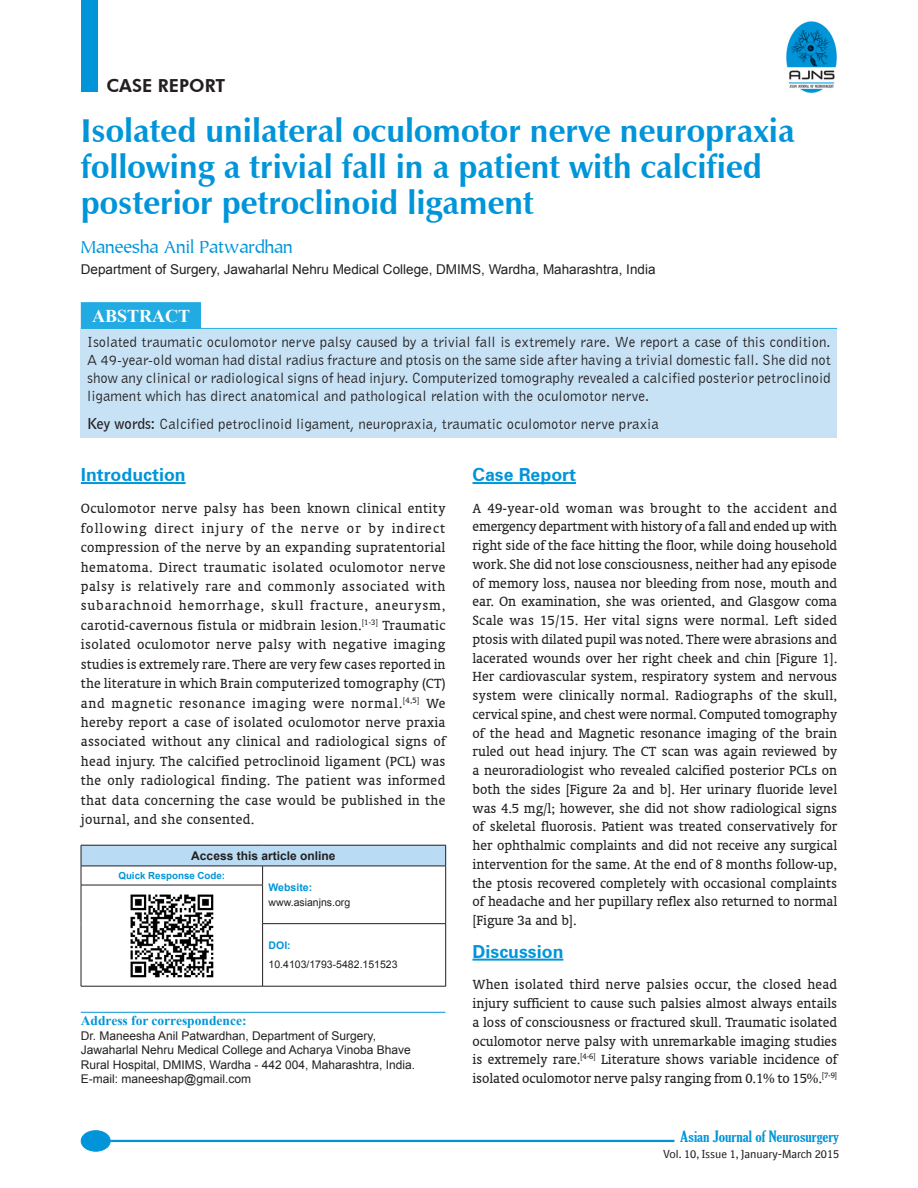
<style>
.page{position:relative;width:918px;height:1188px;background:#fff}
.page>*{position:absolute;margin:0;border:0;box-sizing:border-box;transform-origin:0 0}
.AT{font:700 33px/36px "Zapf Humanist 601 BT";color:#0095d9}
.t1{font:700 18px "Zurich BT";color:#0095d9}
.AH{font:800 18px "Futura BT";color:#231f20}
.ABSH{font:700 18px "Times New Roman";color:#fff}
.AU{font:16.5px "Tiplo";color:#0095d9}
.TX{font:15px/18.8px "Oranda BT";color:#231f20;text-align:justify}
.ABS{font:15px/18px "Bell Gothic BT";color:#231f20;text-align:justify}
.KWD{font:15px "Bell Gothic BT";color:#231f20}
.t2{font:extra-condensed 15px "Gloucester";color:#0095d9;scale:1.25 1}
.AFF{font:13.5px "Arial";color:#231f20}
.ADD{font:700 13.5px "Times New Roman";color:#0095d9}
.ADD-2{font:12px/14.4px "Arial";color:#231f20}
.AAO{font:700 12px "Arial";color:#231f20}
.t3{font:11.25px "BI Sans";letter-spacing:-.005em;color:#231f20}
.WEBSITE{font:10.5px "Arial";color:#231f20}
.WEB_ID{font:10.5px "Arial";color:#231f20}
.WEBSITE-2{font:700 10.5px "Arial";color:#0095d9}
.QRC{font:700 9.75px "Arial";color:#0095d9}
.s1{font-weight:700}
</style>
<div class="page">
<hr style="left:111px;top:1140px;width:563px;height:2px;background:#0095d9">
<div style="left:81px;top:1131px;width:29px;height:20px;background:#0095d9;border-radius:50%"></div>
<div style="left:81px;top:1130px;width:30px;height:22px;border:1px solid #0095d9;border-radius:50%"></div>
<img style="left:786px;top:21px;width:51px;height:72px">
<hr style="left:472px;top:482px;width:104px;height:2px;background:#0095d9">
<hr style="left:472px;top:959px;width:91px;height:2px;background:#0095d9">
<hr style="left:81px;top:482px;width:105px;height:2px;background:#0095d9">
<hr style="left:81px;top:1012px;width:365px;height:1px;background:#0095d9">
<div style="left:81px;top:0;width:17px;height:92px;background:#0095d9"></div>
<div style="left:81px;top:329px;width:756px;height:109px;background:#c7e2f5"></div>
<div style="left:81px;top:302px;width:120px;height:27px;background:#22abe2"></div>
<hr style="left:81px;top:328px;width:756px;height:1px;background:#22abe2">
<div style="left:81px;top:845px;width:365px;height:21px;background:#b9dbf3"></div>
<hr style="left:81px;top:986px;width:182px;height:1px;background:#231f20">
<hr style="left:81px;top:845px;width:182px;height:1px;background:#231f20">
<hr style="left:263px;top:845px;width:183px;height:1px;background:#231f20">
<hr style="left:81px;top:866px;width:182px;height:1px;background:#231f20">
<svg style="left:81px;top:845px;width:1px;height:40px"></svg>
<hr style="left:263px;top:866px;width:183px;height:1px;background:#231f20">
<svg style="left:445px;top:845px;width:1px;height:40px"></svg>
<hr style="left:445px;top:885px;width:1px;height:38px;background:#231f20">
<hr style="left:81px;top:885px;width:182px;height:1px;background:#231f20">
<hr style="left:81px;top:885px;width:1px;height:39px;background:#231f20">
<hr style="left:81px;top:924px;width:1px;height:62px;background:#231f20">
<hr style="left:262px;top:923px;width:184px;height:1px;background:#231f20">
<hr style="left:445px;top:924px;width:1px;height:62px;background:#231f20">
<hr style="left:263px;top:986px;width:183px;height:1px;background:#231f20">
<svg style="left:262px;top:866px;width:1px;height:19px"></svg>
<hr style="left:262px;top:885px;width:1px;height:38px;background:#231f20">
<hr style="left:262px;top:924px;width:1px;height:62px;background:#231f20">
<img style="left:130px;top:894px;width:84px;height:84px">
<p class="AH" style="left:106px;top:75px;width:120px">CASE REPORT</p>
<p class="AT" style="left:81px;top:113px;width:715px">Isolated unilateral oculomotor nerve neuropraxia following a trivial fall in a patient with calcified posterior petroclinoid ligament</p>
<p class="AU" style="left:81px;top:239px;width:213px">Maneesha Anil Patwardhan</p>
<p class="AFF" style="left:81px;top:260px;width:576px">Department of Surgery, Jawaharlal Nehru Medical College, DMIMS, Wardha, Maharashtra, India</p>
<p class="ABSH" style="left:92px;top:303px;width:100px">ABSTRACT</p>
<p class="ABS" style="left:87px;top:332px;width:745px">Isolated traumatic oculomotor nerve palsy caused by a trivial fall is extremely rare. We report a case of this condition.<br>A 49‑year‑old woman had distal radius fracture and ptosis on the same side after having a trivial domestic fall. She did not show any clinical or radiological signs of head injury. Computerized tomography revealed a calcified posterior petroclinoid ligament which has direct anatomical and pathological relation with the oculomotor nerve.</p>
<p class="KWD" style="left:87px;top:415px;width:573px"><span class="s1">Key words:</span> Calcified petroclinoid ligament, neuropraxia, traumatic oculomotor nerve praxia</p>
<h1 class="t1" style="left:81px;top:464px;width:106px">Introduction</h1>
<p class="TX" style="left:81px;top:499px;width:366px;line-height:19.4px">Oculomotor nerve palsy has been known clinical entity following direct injury of the nerve or by indirect compression of the nerve by an expanding supratentorial hematoma. Direct traumatic isolated oculomotor nerve palsy is relatively rare and commonly associated with subarachnoid hemorrhage, skull fracture, aneurysm, carotid‑cavernous fistula or midbrain lesion.<sup>[1‑3]</sup> Traumatic isolated oculomotor nerve palsy with negative imaging studies is extremely rare. There are very few cases reported in the literature in which Brain computerized tomography (CT) and magnetic resonance imaging were normal.<sup>[4,5]</sup> We hereby report a case of isolated oculomotor nerve praxia associated without any clinical and radiological signs of head injury. The calcified petroclinoid ligament (PCL) was the only radiological finding. The patient was informed that data concerning the case would be published in the journal, and she consented.</p>
<p class="AAO" style="left:191px;top:848px;width:146px">Access this article online</p>
<p class="QRC" style="left:118px;top:869px;width:108px">Quick Response Code:</p>
<p class="WEBSITE-2" style="left:269px;top:880px;width:45px">Website:</p>
<p class="WEB_ID" style="left:269px;top:896px;width:83px">www.asianjns.org</p>
<p class="WEBSITE-2" style="left:269px;top:939px;width:24px">DOI:</p>
<p class="WEBSITE" style="left:269px;top:957px;width:131px">10.4103/1793-5482.151523</p>
<p class="ADD" style="left:81px;top:1012px;width:167px">Address for correspondence:</p>
<p class="ADD-2" style="left:81px;top:1029px;width:336px">Dr. Maneesha Anil Patwardhan, Department of Surgery, Jawaharlal Nehru Medical College and Acharya Vinoba Bhave Rural Hospital, DMIMS, Wardha ‑ 442 004, Maharashtra, India.<br>E‑mail: maneeshap@gmail.com</p>
<h1 class="t1" style="left:472px;top:464px;width:105px">Case Report</h1>
<p class="TX" style="left:472px;top:498px;width:366px">A 49‑year‑old woman was brought to the accident and emergency department with history of a fall and ended up with right side of the face hitting the floor, while doing household work. She did not lose consciousness, neither had any episode of memory loss, nausea nor bleeding from nose, mouth and ear. On examination, she was oriented, and Glasgow coma Scale was 15/15. Her vital signs were normal. Left sided ptosis with dilated pupil was noted. There were abrasions and lacerated wounds over her right cheek and chin [Figure 1].<br>Her cardiovascular system, respiratory system and nervous system were clinically normal. Radiographs of the skull, cervical spine, and chest were normal. Computed tomography of the head and Magnetic resonance imaging of the brain ruled out head injury. The CT scan was again reviewed by a neuroradiologist who revealed calcified posterior PCLs on both the sides [Figure 2a and b]. Her urinary fluoride level was 4.5 mg/l; however, she did not show radiological signs of skeletal fluorosis. Patient was treated conservatively for her ophthalmic complaints and did not receive any surgical intervention for the same. At the end of 8 months follow‑up, the ptosis recovered completely with occasional complaints of headache and her pupillary reflex also returned to normal [Figure 3a and b].</p>
<h1 class="t1" style="left:472px;top:940px;width:92px">Discussion</h1>
<p class="TX" style="left:472px;top:975px;width:366px">When isolated third nerve palsies occur, the closed head injury sufficient to cause such palsies almost always entails a loss of consciousness or fractured skull. Traumatic isolated oculomotor nerve palsy with unremarkable imaging studies is extremely rare.<sup>[4-6]</sup> Literature shows variable incidence of isolated oculomotor nerve palsy ranging from 0.1% to 15%.<sup>[7-9]</sup></p>
<p class="t2" style="left:680px;top:1128px;width:129px">Asian Journal of Neurosurgery</p>
<p class="t3" style="left:664px;top:1148px;width:177px">Vol. 10, Issue 1, January‑March 2015</p>
</div>
